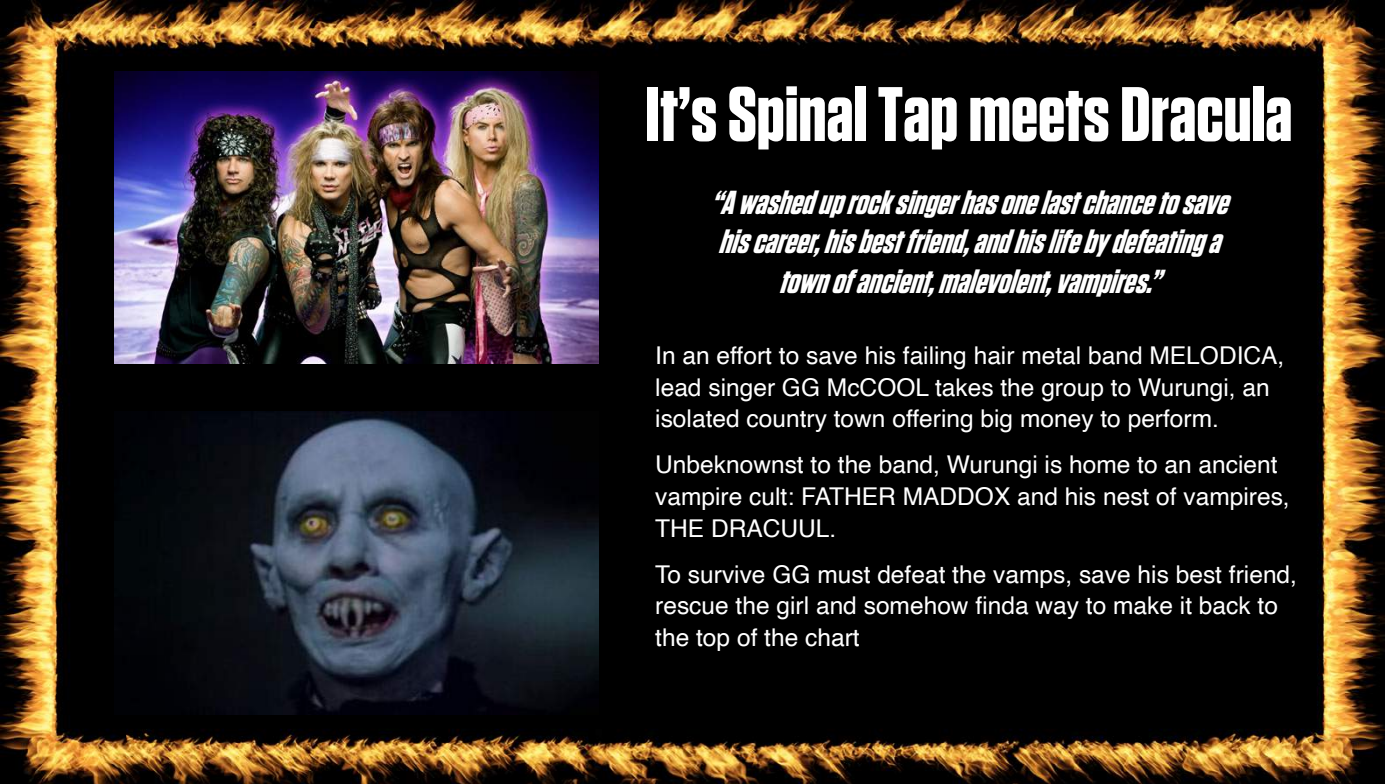
<style>
.page{position:relative;width:1385px;height:784px;background:#fff}
.page>*{position:absolute;margin:0;border:0;box-sizing:border-box;transform-origin:0 0}
.t1{font:700 77px "Tungsten";color:#fff}
.t2{font:italic 700 33.25px/39.9px "Tungsten";color:#fff;text-align:center}
.t3{font:24.5px/31.5px "Helvetica";color:#fff}
</style>
<div class="page">
<img style="left:0;top:0;width:1384px;height:784px">
<img style="left:114px;top:71px;width:484px;height:293px">
<img style="left:114px;top:412px;width:484px;height:303px">
<h1 class="t1" style="left:645px;top:73px;width:648px">It’s Spinal Tap meets Dracula</h1>
<h2 class="t2" style="left:710px;top:183px;width:529px">“Awasheduprocksingerhasonelastchancetosave hiscareer,hisbestfriend,andhislifebydefeatinga townofancient,malevolent,vampires.”</h2>
<p class="t3" style="left:655px;top:340px;width:630px">In an effort to save his failing hair metal band MELODICA, lead singer GG McCOOL takes the group to Wurungi, an isolated country town offering big money to perform.</p>
<p class="t3" style="left:655px;top:450px;width:636px">Unbeknownst to the band, Wurungi is home to an ancient vampire cult: FATHER MADDOX and his nest of vampires,<br>THE DRACUUL.</p>
<p class="t3" style="left:655px;top:559px;width:643px">To survive GG must defeat the vamps, save his best friend, rescue the girl and somehow finda way to make it back to the top of the chart</p>
</div>
